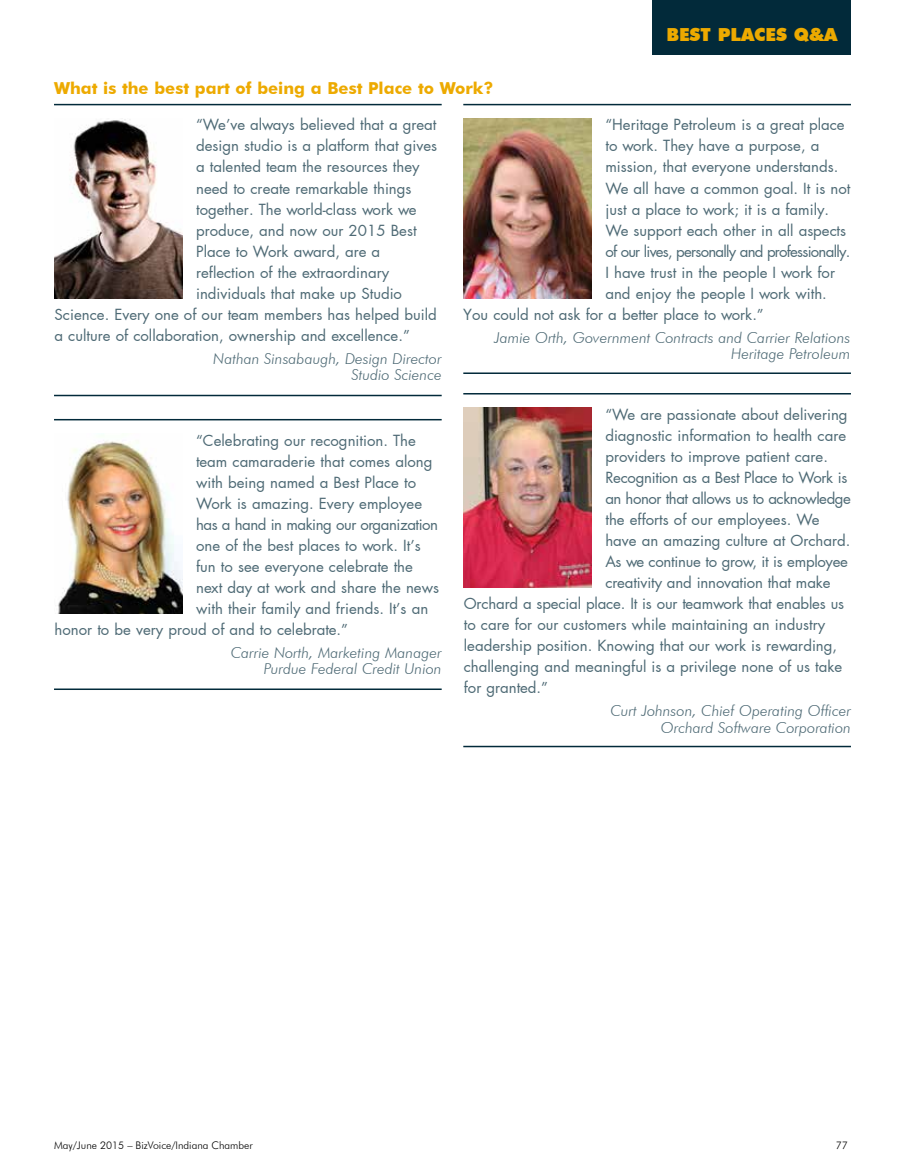
<style>
.page{position:relative;width:905px;height:1175px;background:#fff}
.page>*{position:absolute;margin:0;border:0;box-sizing:border-box;transform-origin:0 0}
.t1{font:900 18px "Futura BT";color:#edaa00}
.t2{font:700 16.5px "Futura BT";color:#edaa00}
.t3{font:15px "Futura";color:#4e6a75}
.t4{font:italic 300 15px/16.5px "Futura BT";color:#4e6a75;text-align:right}
.t5{font:15px "Futura";letter-spacing:-.03em;color:#4e6a75}
.t6{font:15px "Futura";letter-spacing:-.02em;color:#4e6a75}
.t7{font:15px "Futura";letter-spacing:-.05em;color:#4e6a75}
.t8{font:300 10.5px "Futura BT";color:#000}
</style>
<div class="page">
<img style="left:54px;top:119px;width:129px;height:179px">
<hr style="left:54px;top:104px;width:387px;height:1px;background:#022a3a">
<hr style="left:54px;top:395px;width:387px;height:1px;background:#022a3a">
<img style="left:58px;top:441px;width:125px;height:172px">
<hr style="left:54px;top:419px;width:387px;height:1px;background:#022a3a">
<hr style="left:54px;top:688px;width:387px;height:2px;background:#022a3a">
<img style="left:463px;top:118px;width:129px;height:180px">
<hr style="left:463px;top:104px;width:387px;height:1px;background:#022a3a">
<hr style="left:463px;top:372px;width:387px;height:2px;background:#022a3a">
<img style="left:463px;top:407px;width:129px;height:180px">
<hr style="left:463px;top:393px;width:387px;height:1px;background:#022a3a">
<hr style="left:463px;top:745px;width:387px;height:2px;background:#022a3a">
<div style="left:653px;top:0;width:197px;height:54px;background:#022a3a"></div>
<p class="t1" style="left:666px;top:23px;width:172px">BEST PLACES Q&amp;A</p>
<p class="t2" style="left:54px;top:78px;width:441px">What is the best part of being a Best Place to Work?</p>
<p class="t3" style="left:196px;top:115px;width:242px">“We’ve always believed that a great</p>
<p class="t3" style="left:196px;top:136px;width:242px">design studio is a platform that gives</p>
<p class="t3" style="left:196px;top:157px;width:225px">a talented team the resources they</p>
<p class="t3" style="left:196px;top:178px;width:217px">need to create remarkable things</p>
<p class="t3" style="left:196px;top:199px;width:222px">together. The world-class work we</p>
<p class="t3" style="left:196px;top:220px;width:222px">produce, and now our 2015 Best</p>
<p class="t3" style="left:196px;top:241px;width:186px">Place to Work award, are a</p>
<p class="t3" style="left:196px;top:262px;width:195px">reflection of the extraordinary</p>
<p class="t3" style="left:196px;top:283px;width:207px">individuals that make up Studio</p>
<p class="t3" style="left:55px;top:304px;width:384px">Science. Every one of our team members has helped build</p>
<p class="t3" style="left:55px;top:325px;width:357px">a culture of collaboration, ownership and excellence.”</p>
<p class="t4" style="left:213px;top:350px;width:230px">Nathan Sinsabaugh, Design Director<br>Studio Science</p>
<p class="t3" style="left:605px;top:115px;width:241px">“Heritage Petroleum is a great place</p>
<p class="t3" style="left:605px;top:136px;width:215px">to work. They have a purpose, a</p>
<p class="t3" style="left:605px;top:157px;width:234px">mission, that everyone understands.</p>
<p class="t3" style="left:605px;top:178px;width:246px">We all have a common goal. It is not</p>
<p class="t3" style="left:605px;top:199px;width:225px">just a place to work; it is a family.</p>
<p class="t3" style="left:605px;top:220px;width:242px">We support each other in all aspects</p>
<p class="t7" style="left:605px;top:241px;width:246px">of our lives, personally and professionally.</p>
<p class="t3" style="left:605px;top:262px;width:231px">I have trust in the people I work for</p>
<p class="t3" style="left:605px;top:283px;width:223px">and enjoy the people I work with.</p>
<p class="t3" style="left:463px;top:304px;width:302px">You could not ask for a better place to work.”</p>
<p class="t4" style="left:494px;top:329px;width:358px">Jamie Orth, Government Contracts and Carrier Relations<br>Heritage Petroleum</p>
<p class="t3" style="left:196px;top:430px;width:221px">“Celebrating our recognition. The</p>
<p class="t3" style="left:196px;top:451px;width:238px">team camaraderie that comes along</p>
<p class="t3" style="left:196px;top:472px;width:221px">with being named a Best Place to</p>
<p class="t3" style="left:196px;top:493px;width:227px">Work is amazing. Every employee</p>
<p class="t5" style="left:196px;top:514px;width:243px">has a hand in making our organization</p>
<p class="t3" style="left:196px;top:535px;width:226px">one of the best places to work. It’s</p>
<p class="t3" style="left:196px;top:556px;width:218px">fun to see everyone celebrate the</p>
<p class="t3" style="left:196px;top:577px;width:244px">next day at work and share the news</p>
<p class="t3" style="left:196px;top:598px;width:234px">with their family and friends. It’s an</p>
<p class="t3" style="left:55px;top:619px;width:295px">honor to be very proud of and to celebrate.”</p>
<p class="t4" style="left:231px;top:644px;width:212px">Carrie North, Marketing Manager<br>Purdue Federal Credit Union</p>
<p class="t3" style="left:605px;top:404px;width:244px">“We are passionate about delivering</p>
<p class="t3" style="left:605px;top:425px;width:242px">diagnostic information to health care</p>
<p class="t3" style="left:605px;top:446px;width:224px">providers to improve patient care.</p>
<p class="t6" style="left:605px;top:467px;width:243px">Recognition as a Best Place to Work is</p>
<p class="t5" style="left:605px;top:488px;width:247px">an honor that allows us to acknowledge</p>
<p class="t3" style="left:605px;top:509px;width:215px">the efforts of our employees. We</p>
<p class="t3" style="left:605px;top:530px;width:247px">have an amazing culture at Orchard.</p>
<p class="t6" style="left:605px;top:551px;width:244px">As we continue to grow, it is employee</p>
<p class="t3" style="left:605px;top:572px;width:227px">creativity and innovation that make</p>
<p class="t3" style="left:464px;top:593px;width:382px">Orchard a special place. It is our teamwork that enables us</p>
<p class="t3" style="left:464px;top:614px;width:363px">to care for our customers while maintaining an industry</p>
<p class="t3" style="left:464px;top:635px;width:375px">leadership position. Knowing that our work is rewarding,</p>
<p class="t3" style="left:464px;top:656px;width:380px">challenging and meaningful is a privilege none of us take</p>
<p class="t3" style="left:464px;top:677px;width:86px">for granted.”</p>
<p class="t4" style="left:610px;top:702px;width:242px">Curt Johnson, Chief Operating Officer<br>Orchard Software Corporation</p>
<p class="t8" style="left:54px;top:1139px;width:200px">May/June 2015 – BizVoice/Indiana Chamber</p>
<p class="t8" style="left:835px;top:1139px;width:14px">77</p>
</div>
